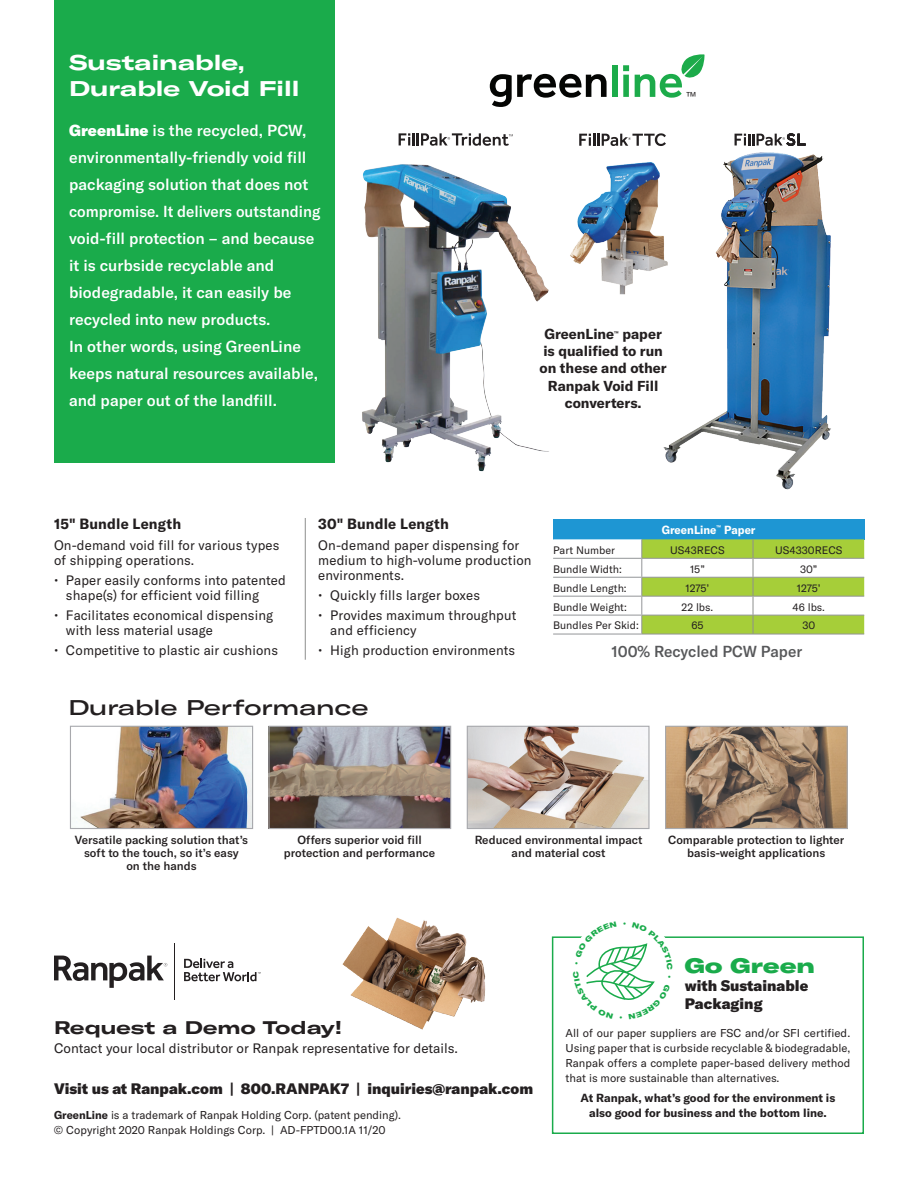
<style>
.page{position:relative;width:918px;height:1188px;background:#fff}
.page>*{position:absolute;margin:0;border:0;box-sizing:border-box;transform-origin:0 0}
.t1{font:700 expanded 21px/25.2px "GT America";color:#fff}
.t2{font:500 expanded 21px "GT America";color:#231f20}
.t3{font:900 expanded 20.55px "GT America";letter-spacing:.005em;color:#1aab4b}
.t4{font:700 expanded 18px "GT America";color:#231f20}
.t5{font:500 15.75px/27px "GT America";color:#fff}
.t6{font:500 15.75px "GT America";color:#57585a}
.t7{font:900 15px/18px "GT America";color:#231f20}
.t8{font:700 14.7px "GT America";letter-spacing:.01em;color:#231f20}
.t9{font:700 14.25px "GT America";color:#231f20}
.t10{font:13.5px/15px "GT America";letter-spacing:.01em;color:#231f20}
.t11{font:500 11.7px/13px "GT America";color:#231f20;text-align:center}
.t12{font:700 11.7px "GT America";color:#fff;scale:.96 1}
.t13{font:700 11.55px/14.9px "GT America";color:#231f20;text-align:center}
.t14{font:11.25px/14.9px "GT America";color:#231f20}
.t15{font:10.8px "GT America";color:#231f20}
.t16{font:700 5.25px "GT America";color:#231f20;scale:.96 1}
.s1{font-weight:900}
.s2{font-weight:700}
</style>
<div class="page">
<img style="left:342px;top:917px;width:144px;height:113px">
<div style="left:54px;top:0;width:281px;height:462px;background:#1aab4b"></div>
<hr style="left:174px;top:943px;width:1px;height:57px;background:#231f20">
<svg style="left:54px;top:956px;width:113px;height:32px"></svg>
<svg style="left:184px;top:959px;width:77px;height:22px"></svg>
<div style="left:553px;top:519px;width:311px;height:20px;background:#1e96d3"></div>
<hr style="left:553px;top:634px;width:89px;height:1px;background:#939598">
<hr style="left:642px;top:634px;width:111px;height:1px;background:#939598">
<hr style="left:753px;top:634px;width:111px;height:1px;background:#939598">
<svg style="left:553px;top:539px;width:311px;height:95px"></svg>
<img style="left:270px;top:728px;width:179px;height:99px">
<div style="left:268px;top:726px;width:183px;height:103px;border:1px solid #a8a9ad"></div>
<img style="left:469px;top:728px;width:179px;height:99px">
<div style="left:467px;top:726px;width:183px;height:103px;border:1px solid #a8a9ad"></div>
<img style="left:667px;top:728px;width:179px;height:99px">
<div style="left:665px;top:726px;width:183px;height:103px;border:1px solid #a8a9ad"></div>
<img style="left:76px;top:728px;width:175px;height:99px">
<div style="left:70px;top:726px;width:183px;height:103px;border:1px solid #a8a9ad"></div>
<img style="left:362px;top:164px;width:187px;height:308px">
<svg style="left:399px;top:133px;width:114px;height:13px"></svg>
<img style="left:663px;top:152px;width:168px;height:338px">
<svg style="left:735px;top:133px;width:71px;height:13px"></svg>
<img style="left:570px;top:160px;width:103px;height:150px">
<svg style="left:579px;top:133px;width:87px;height:13px"></svg>
<hr style="left:305px;top:518px;width:1px;height:142px;background:#8e8f8e">
<div style="left:552px;top:936px;width:312px;height:198px;border:2px solid #1aab4b"></div>
<div style="left:570px;top:917px;width:106px;height:107px;border:2px solid #fff;border-radius:50%"></div>
<svg style="left:490px;top:74px;width:117px;height:33px"></svg>
<div style="left:612px;top:65px;width:6px;height:32px;background:#1cab4a"></div>
<svg style="left:623px;top:65px;width:6px;height:32px"></svg>
<svg style="left:635px;top:54px;width:70px;height:44px"></svg>
<svg style="left:573px;top:921px;width:100px;height:99px"></svg>
<h1 class="t1" style="left:69px;top:50px;width:232px">Sustainable,<br>Durable Void Fill</h1>
<p class="t5" style="left:69px;top:117px;width:253px"><span class="s1">GreenLine</span> is the recycled, PCW, environmentally-friendly void fill packaging solution that does not compromise. It delivers outstanding void-fill protection – and because it is curbside recyclable and biodegradable, it can easily be recycled into new products.<br>In other words, using GreenLine keeps natural resources available, and paper out of the landfill.</p>
<p class="t14" style="left:686px;top:89px;width:11px">™</p>
<p class="t9" style="left:544px;top:325px;width:71px">GreenLine</p>
<p class="t16" style="left:614px;top:330px;width:6px">™</p>
<p class="t9" style="left:622px;top:325px;width:41px">paper</p>
<p class="t9" style="left:543px;top:342px;width:121px">is qualified to run</p>
<p class="t9" style="left:540px;top:359px;width:129px">on these and other</p>
<p class="t9" style="left:548px;top:377px;width:112px">Ranpak Void Fill</p>
<p class="t9" style="left:565px;top:394px;width:78px">converters.</p>
<p class="t8" style="left:54px;top:515px;width:129px">15" Bundle Length</p>
<p class="t10" style="left:54px;top:537px;width:227px">On-demand void fill for various types of shipping operations.</p>
<p class="t10" style="left:66px;top:573px;width:221px;text-indent:-12px">• Paper easily conforms into patented shape(s) for efficient void filling</p>
<p class="t10" style="left:66px;top:608px;width:209px;text-indent:-12px">• Facilitates economical dispensing with less material usage</p>
<p class="t10" style="left:54px;top:643px;width:226px">• Competitive to plastic air cushions</p>
<p class="t8" style="left:318px;top:515px;width:132px">30" Bundle Length</p>
<p class="t10" style="left:318px;top:537px;width:215px">On-demand paper dispensing for medium to high-volume production environments.</p>
<p class="t10" style="left:318px;top:588px;width:163px">• Quickly fills larger boxes</p>
<p class="t10" style="left:330px;top:608px;width:188px;text-indent:-12px">• Provides maximum throughput and efficiency</p>
<p class="t10" style="left:318px;top:643px;width:198px">• High production environments</p>
<h1 class="t2" style="left:68px;top:695px;width:302px">Durable Performance</h1>
<p class="t12" style="left:662px;top:522px;width:99px">GreenLine<sup>™</sup> Paper</p>
<p class="t15" style="left:553px;top:543px;width:63px">Part Number</p>
<p class="t15" style="left:670px;top:543px;width:56px">US43RECS</p>
<p class="t15" style="left:775px;top:543px;width:69px">US4330RECS</p>
<p class="t15" style="left:553px;top:562px;width:70px">Bundle Width:</p>
<p class="t15" style="left:690px;top:562px;width:16px">15”</p>
<p class="t15" style="left:800px;top:562px;width:19px">30”</p>
<p class="t15" style="left:553px;top:581px;width:75px">Bundle Length:</p>
<p class="t15" style="left:686px;top:581px;width:25px">1275’</p>
<p class="t15" style="left:797px;top:581px;width:25px">1275’</p>
<p class="t15" style="left:553px;top:600px;width:75px">Bundle Weight:</p>
<p class="t15" style="left:682px;top:600px;width:33px">22 lbs.</p>
<p class="t15" style="left:793px;top:600px;width:34px">46 lbs.</p>
<p class="t15" style="left:553px;top:619px;width:87px">Bundles Per Skid:</p>
<p class="t15" style="left:691px;top:619px;width:14px">65</p>
<p class="t15" style="left:802px;top:619px;width:14px">30</p>
<p class="t6" style="left:611px;top:642px;width:192px">100% Recycled PCW Paper</p>
<p class="t11" style="left:75px;top:833px;width:175px">Versatile packing solution that’s soft to the touch, so it’s easy<br>on the hands</p>
<p class="t11" style="left:284px;top:833px;width:153px">Offers superior void fill protection and performance</p>
<p class="t11" style="left:475px;top:833px;width:169px">Reduced environmental impact and material cost</p>
<p class="t11" style="left:668px;top:833px;width:178px">Comparable protection to lighter basis-weight applications</p>
<h2 class="t3" style="left:685px;top:953px;width:132px">Go Green</h2>
<p class="t7" style="left:685px;top:976px;width:125px">with Sustainable<br>Packaging</p>
<h3 class="t4" style="left:54px;top:1016px;width:290px">Request a Demo Today!</h3>
<p class="t10" style="left:54px;top:1041px;width:405px">Contact your local distributor or Ranpak representative for details.</p>
<p class="t7" style="left:54px;top:1079px;width:481px">Visit us at Ranpak.com | 800.RANPAK7 | inquiries@ranpak.com</p>
<p class="t14" style="left:54px;top:1108px;width:349px"><span class="s2">GreenLine</span> is a trademark of Ranpak Holding Corp. (patent pending). © Copyright 2020 Ranpak Holdings Corp. | AD-FPTD00.1A 11/20</p>
<p class="t14" style="left:566px;top:1026px;width:286px;text-align:justify">All of our paper suppliers are FSC and/or SFI certified.<br>Using paper that is curbside recyclable &amp; biodegradable, Ranpak offers a complete paper-based delivery method that is more sustainable than alternatives.</p>
<p class="t13" style="left:581px;top:1090px;width:256px">At Ranpak, what’s good for the environment is also good for business and the bottom line.</p>
</div>
